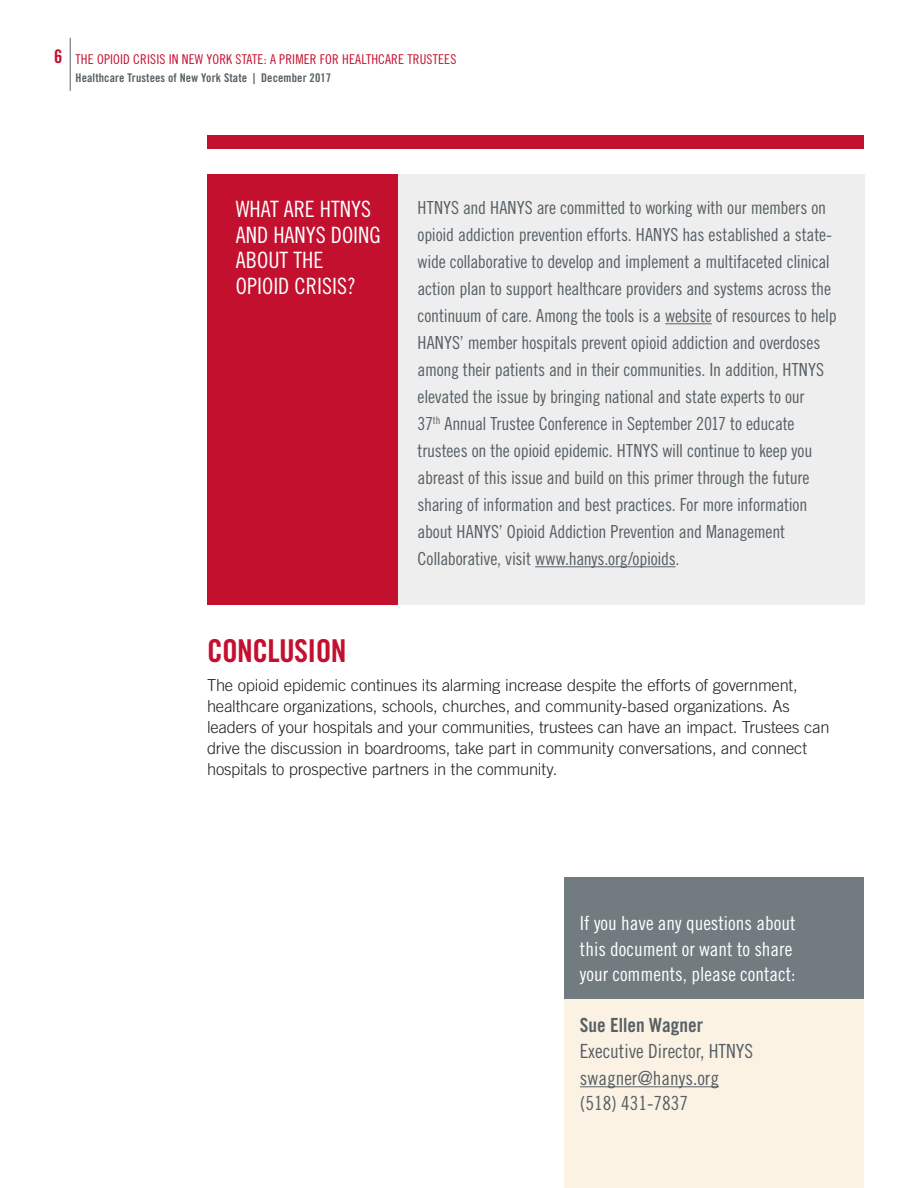
<style>
.page{position:relative;width:918px;height:1188px;background:#fff}
.page>*{position:absolute;margin:0;border:0;box-sizing:border-box;transform-origin:0 0}
._1_Main_Head_Bold{font:31.5px "Trade Gothic LT Std Bd Cn 20";letter-spacing:-.02em;color:#c3102f}
.Sidebar_Head{font:22.5px/25.5px "Trade Gothic LT Std Cn 18";color:#fff}
.t1{font:19.5px/25.5px "Trade Gothic LT Std Cn 18";color:#fff}
.t2{font:19.5px/25.5px "Trade Gothic LT Std Cn 18";color:#576065}
.t3{font:18.75px "Trade Gothic LT Std Bd Cn 20";color:#c3102f}
._1_body_copy{font:18px/27px "Trade Gothic LT Std Cn 18";letter-spacing:-.015em;color:#576065}
._1_body_copy-2{font:300 16.5px/21px "Trade Gothic LT Std";letter-spacing:-.01em;color:#231f20}
.t4{font:13.5px "Trade Gothic LT Std Cn 18";letter-spacing:.01em;color:#c3102f}
.t5{font:12px "Trade Gothic LT Std Bd Cn 20";letter-spacing:.01em;color:#576065}
.s1{font-size:15px}
.s2{font-family:"Trade Gothic LT Std Bd Cn 20"}
</style>
<div class="page">
<div style="left:207px;top:135px;width:657px;height:13px;background:#c3102f"></div>
<hr style="left:70px;top:38px;width:1px;height:53px;background:#576065">
<div style="left:564px;top:877px;width:300px;height:311px;background:#fbf2e4"></div>
<div style="left:207px;top:174px;width:657px;height:430px;background:#eeeeef"></div>
<div style="left:207px;top:174px;width:191px;height:430px;background:#c3102f"></div>
<hr style="left:665px;top:323px;width:47px;height:1px;background:#576065">
<hr style="left:535px;top:566px;width:141px;height:1px;background:#576065">
<div style="left:564px;top:877px;width:300px;height:122px;background:#717b80"></div>
<hr style="left:580px;top:1086px;width:139px;height:1px;background:#576065">
<p class="t3" style="left:54px;top:45px;width:10px">6</p>
<p class="t4" style="left:76px;top:51px;width:382px">THE OPIOID CRISIS IN NEW YORK STATE: A PRIMER FOR HEALTHCARE TRUSTEES</p>
<p class="t5" style="left:76px;top:71px;width:257px">Healthcare Trustees of New York State <span class="s1">|</span> December 2017</p>
<p class="Sidebar_Head" style="left:236px;top:196px;width:146px">WHAT ARE HTNYS<br>AND HANYS DOING<br>ABOUT THE<br>OPIOID CRISIS?</p>
<p class="_1_body_copy" style="left:418px;top:194px;width:421px">HTNYS and HANYS are committed to working with our members on opioid addiction prevention efforts. HANYS has established a state&shy;wide collaborative to develop and implement a multifaceted clinical action plan to support healthcare providers and systems across the continuum of care. Among the tools is a website of resources to help HANYS’ member hospitals prevent opioid addiction and overdoses among their patients and in their communities. In addition, HTNYS elevated the issue by bringing national and state experts to our<br>37<sup>th</sup> Annual Trustee Conference in September 2017 to educate trustees on the opioid epidemic. HTNYS will continue to keep you abreast of this issue and build on this primer through the future sharing of information and best practices. For more information about HANYS’ Opioid Addiction Prevention and Management Collaborative, visit www.hanys.org/opioids.</p>
<p class="_1_Main_Head_Bold" style="left:207px;top:632px;width:141px">CONCLUSION</p>
<p class="_1_body_copy-2" style="left:207px;top:674px;width:624px">The opioid epidemic continues its alarming increase despite the efforts of government, healthcare organizations, schools, churches, and community-based organizations. As leaders of your hospitals and your communities, trustees can have an impact. Trustees can drive the discussion in boardrooms, take part in community conversations, and connect hospitals to prospective partners in the community.</p>
<p class="t1" style="left:580px;top:910px;width:217px">If you have any questions about this document or want to share your comments, please contact:</p>
<p class="t2" style="left:580px;top:1012px;width:175px"><span class="s2">Sue Ellen Wagner<br></span>Executive Director, HTNYS</p>
<p class="t2" style="left:580px;top:1065px;width:141px">swagner@hanys.org (518) 431-7837</p>
</div>
